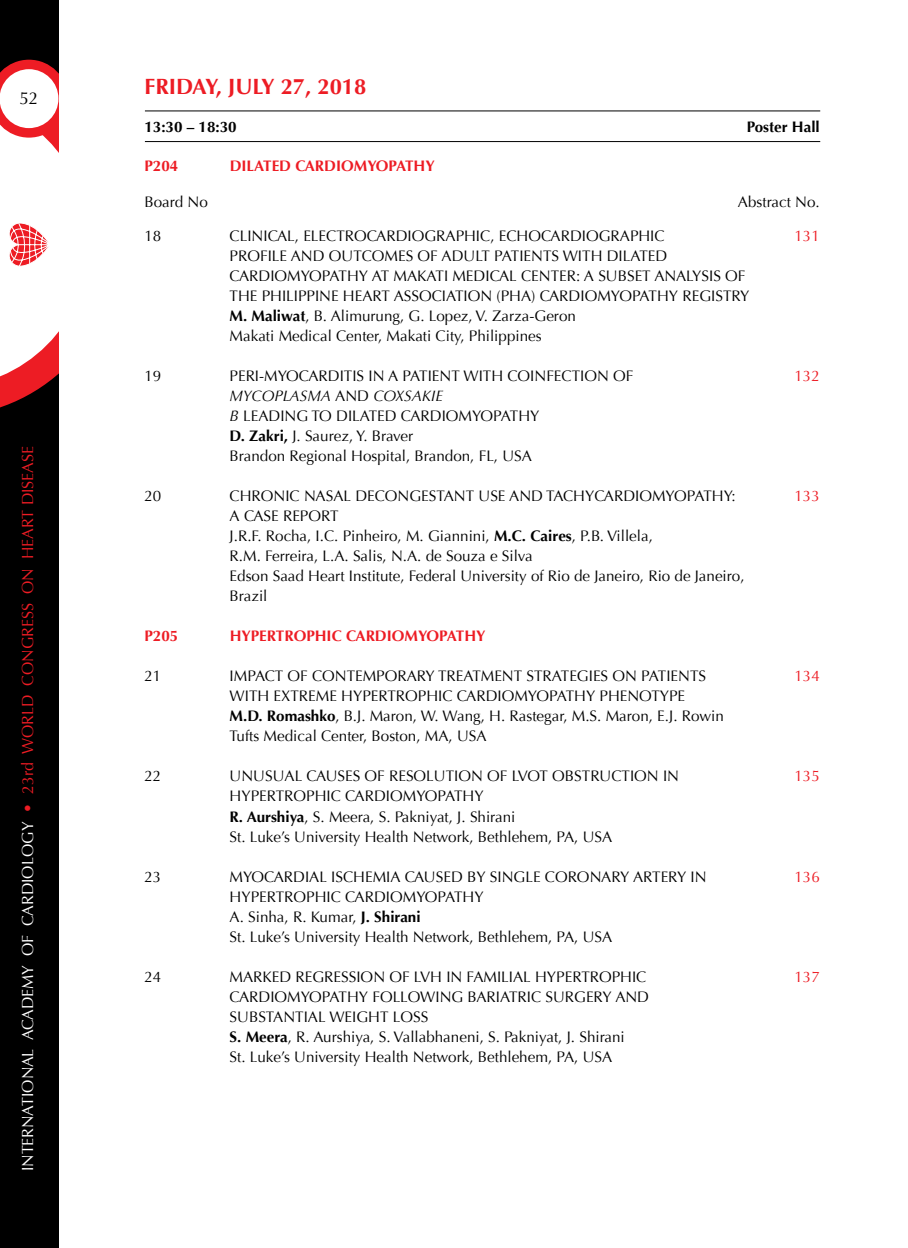
<style>
.page{position:relative;width:908px;height:1248px;background:#fff}
.page>*{position:absolute;margin:0;border:0;box-sizing:border-box;transform-origin:0 0}
.t1{font:700 22px "Optima";color:#ed1c24}
.t2{font:17.2px "Optima";color:#000}
.t3{font:16px "Optima";color:#fff}
.t4{font:15.2px/20px "Optima";color:#000}
.t5{font:700 15.2px "Optima";color:#ed1c24}
.t6{font:700 15.2px "Optima";color:#000}
.t7{font:15.2px "Optima";color:#ed1c24}
.s1{color:#ed1c24}
.s2{font-weight:700}
.s3{font-style:italic}
</style>
<div class="page">
<div style="left:0;top:0;width:58px;height:1247px;background:#000"></div>
<svg style="left:0;top:60px;width:58px;height:348px;background:#edc0c2"></svg>
<hr style="left:145px;top:111px;width:674px;height:1px;background:#000">
<hr style="left:145px;top:141px;width:674px;height:1px;background:#000">
<p class="t2" style="left:19px;top:88px;width:21px">52</p>
<p class="t3" style="left:18px;top:1171px;width:727px;rotate:-90deg">INTERNATIONAL ACADEMY OF CARDIOLOGY <span class="s1">• 23rd WORLD CONGRESS ON HEART DISEASE</span></p>
<h1 class="t1" style="left:144px;top:74px;width:223px">FRIDAY, JULY 27, 2018</h1>
<p class="t6" style="left:144px;top:118px;width:94px">13:30 – 18:30</p>
<p class="t6" style="left:746px;top:118px;width:74px">Poster Hall</p>
<p class="t5" style="left:144px;top:156px;width:35px">P204</p>
<p class="t5" style="left:229px;top:156px;width:206px">DILATED CARDIOMYOPATHY</p>
<p class="t4" style="left:144px;top:192px;width:65px">Board No</p>
<p class="t4" style="left:737px;top:192px;width:83px">Abstract No.</p>
<p class="t4" style="left:144px;top:226px;width:18px">18</p>
<p class="t4" style="left:229px;top:226px;width:436px">CLINICAL, ELECTROCARDIOGRAPHIC, ECHOCARDIOGRAPHIC</p>
<p class="t7" style="left:794px;top:227px;width:27px">131</p>
<p class="t4" style="left:229px;top:246px;width:521px">PROFILE AND OUTCOMES OF ADULT PATIENTS WITH DILATED CARDIOMYOPATHY AT MAKATI MEDICAL CENTER: A SUBSET ANALYSIS OF THE PHILIPPINE HEART ASSOCIATION (PHA) CARDIOMYOPATHY REGISTRY <span class="s2">M. Maliwat</span>, B. Alimurung, G. Lopez, V. Zarza-Geron<br>Makati Medical Center, Makati City, Philippines</p>
<p class="t4" style="left:144px;top:366px;width:18px">19</p>
<p class="t4" style="left:229px;top:366px;width:405px">PERI-MYOCARDITIS IN A PATIENT WITH COINFECTION OF</p>
<p class="t7" style="left:794px;top:367px;width:27px">132</p>
<p class="t4" style="left:229px;top:386px;width:311px"><span class="s3">MYCOPLASMA</span> AND <span class="s3">COXSAKIE<br>B</span> LEADING TO DILATED CARDIOMYOPATHY <span class="s2">D. Zakri,</span> J. Saurez, Y. Braver<br>Brandon Regional Hospital, Brandon, FL, USA</p>
<p class="t4" style="left:144px;top:486px;width:18px">20</p>
<p class="t4" style="left:229px;top:486px;width:507px">CHRONIC NASAL DECONGESTANT USE AND TACHYCARDIOMYOPATHY:</p>
<p class="t7" style="left:794px;top:487px;width:27px">133</p>
<p class="t4" style="left:229px;top:506px;width:516px">A CASE REPORT<br>J.R.F. Rocha, I.C. Pinheiro, M. Giannini, <span class="s2">M.C. Caires</span>, P.B. Villela,<br>R.M. Ferreira, L.A. Salis, N.A. de Souza e Silva<br>Edson Saad Heart Institute, Federal University of Rio de Janeiro, Rio de Janeiro, Brazil</p>
<p class="t5" style="left:144px;top:627px;width:35px">P205</p>
<p class="t5" style="left:229px;top:627px;width:257px">HYPERTROPHIC CARDIOMYOPATHY</p>
<p class="t4" style="left:144px;top:666px;width:18px">21</p>
<p class="t4" style="left:229px;top:666px;width:477px">IMPACT OF CONTEMPORARY TREATMENT STRATEGIES ON PATIENTS</p>
<p class="t7" style="left:794px;top:667px;width:27px">134</p>
<p class="t4" style="left:229px;top:686px;width:495px">WITH EXTREME HYPERTROPHIC CARDIOMYOPATHY PHENOTYPE<br><span class="s2">M.D. Romashko</span>, B.J. Maron, W. Wang, H. Rastegar, M.S. Maron, E.J. Rowin<br>Tufts Medical Center, Boston, MA, USA</p>
<p class="t4" style="left:144px;top:766px;width:18px">22</p>
<p class="t4" style="left:229px;top:766px;width:451px">UNUSUAL CAUSES OF RESOLUTION OF LVOT OBSTRUCTION IN</p>
<p class="t7" style="left:794px;top:767px;width:27px">135</p>
<p class="t4" style="left:229px;top:786px;width:384px">HYPERTROPHIC CARDIOMYOPATHY<br><span class="s2">R. Aurshiya</span>, S. Meera, S. Pakniyat, J. Shirani<br>St. Luke’s University Health Network, Bethlehem, PA, USA</p>
<p class="t4" style="left:144px;top:866px;width:18px">23</p>
<p class="t4" style="left:229px;top:866px;width:478px">MYOCARDIAL ISCHEMIA CAUSED BY SINGLE CORONARY ARTERY IN</p>
<p class="t7" style="left:794px;top:867px;width:27px">136</p>
<p class="t4" style="left:229px;top:886px;width:384px">HYPERTROPHIC CARDIOMYOPATHY<br>A. Sinha, R. Kumar, <span class="s2">J. Shirani<br></span>St. Luke’s University Health Network, Bethlehem, PA, USA</p>
<p class="t4" style="left:144px;top:966px;width:18px">24</p>
<p class="t4" style="left:229px;top:966px;width:418px">MARKED REGRESSION OF LVH IN FAMILIAL HYPERTROPHIC</p>
<p class="t7" style="left:794px;top:967px;width:27px">137</p>
<p class="t4" style="left:229px;top:986px;width:421px">CARDIOMYOPATHY FOLLOWING BARIATRIC SURGERY AND SUBSTANTIAL WEIGHT LOSS<br><span class="s2">S. Meera</span>, R. Aurshiya, S. Vallabhaneni, S. Pakniyat, J. Shirani<br>St. Luke’s University Health Network, Bethlehem, PA, USA</p>
</div>
